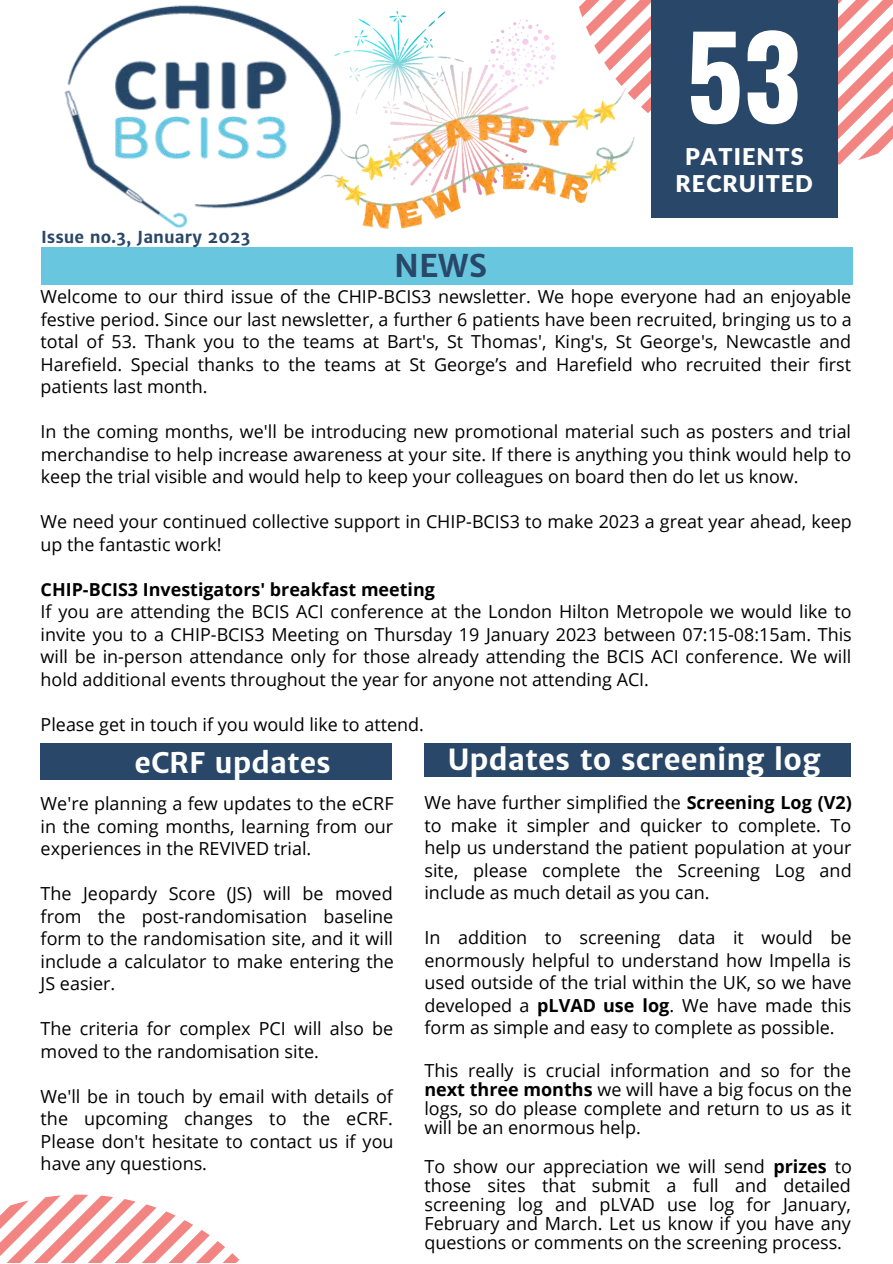
<style>
.page{position:relative;width:893px;height:1264px;background:#fff}
.page>*{position:absolute;margin:0;border:0;box-sizing:border-box;transform-origin:0 0}
.t1{font:700 112.2px "Oswald";color:#fff}
.t2{font:700 31.5px "Merriweather Sans";color:#294768}
.t3{font:700 29.25px "Merriweather Sans";color:#fff}
.t4{font:700 28.5px "Merriweather Sans";color:#fff}
.t5{font:900 23.25px/27px "Lato Latin";letter-spacing:.045em;color:#fff;text-align:center}
.t6{font:18px/22.5px "Open Sans";color:#000;text-align:justify}
.t7{font:17.85px/22.5px "Open Sans";color:#000;text-align:justify}
.t8{font:700 17.85px "Open Sans";color:#000}
.t9{font:700 16.65px "Merriweather Sans";color:#294768}
.s1{font-weight:700}
</style>
<div class="page">
<div style="left:41px;top:247px;width:811px;height:38px;background:#68c6df"></div>
<svg style="left:0;top:1194px;width:239px;height:68px"></svg>
<img style="left:419px;top:12px;width:136px;height:76px">
<svg style="left:579px;top:0;width:313px;height:168px"></svg>
<div style="left:651px;top:0;width:186px;height:217px;background:#294768"></div>
<img style="left:64px;top:5px;width:355px;height:223px">
<img style="left:320px;top:88px;width:314px;height:141px">
<div style="left:424px;top:743px;width:427px;height:34px;background:#294768"></div>
<div style="left:41px;top:743px;width:351px;height:36px;background:#294768"></div>
<p class="t9" style="left:41px;top:226px;width:211px">Issue no.3, January 2023</p>
<p class="t1" style="left:686px;top:-11px;width:116px">53</p>
<p class="t5" style="left:675px;top:144px;width:139px">PATIENTS<br>RECRUITED</p>
<h2 class="t2" style="left:394px;top:246px;width:94px">NEWS</h2>
<p class="t7" style="left:41px;top:285px;width:812px">Welcome to our third issue of the CHIP-BCIS3 newsletter. We hope everyone had an enjoyable festive period. Since our last newsletter, a further 6 patients have been recruited, bringing us to a total of 53. Thank you to the teams at Bart's, St Thomas', King's, St George's, Newcastle and Harefield. Special thanks to the teams at St George’s and Harefield who recruited their first patients last month.</p>
<p class="t7" style="left:41px;top:420px;width:812px">In the coming months, we'll be introducing new promotional material such as posters and trial merchandise to help increase awareness at your site. If there is anything you think would help to keep the trial visible and would help to keep your colleagues on board then do let us know.</p>
<p class="t7" style="left:41px;top:510px;width:812px">We need your continued collective support in CHIP-BCIS3 to make 2023 a great year ahead, keep up the fantastic work!</p>
<h4 class="t8" style="left:41px;top:576px;width:396px">CHIP-BCIS3 Investigators' breakfast meeting</h4>
<p class="t7" style="left:41px;top:600px;width:812px">If you are attending the BCIS ACI conference at the London Hilton Metropole we would like to invite you to a CHIP-BCIS3 Meeting on Thursday 19 January 2023 between 07:15-08:15am. This will be in-person attendance only for those already attending the BCIS ACI conference. We will hold additional events throughout the year for anyone not attending ACI.</p>
<p class="t7" style="left:41px;top:712px;width:384px">Please get in touch if you would like to attend.</p>
<p class="t4" style="left:134px;top:744px;width:198px">eCRF updates</p>
<p class="t3" style="left:448px;top:741px;width:374px">Updates to screening log</p>
<p class="t6" style="left:41px;top:792px;width:354px">We're planning a few updates to the eCRF in the coming months, learning from our experiences in the REVIVED trial.</p>
<p class="t6" style="left:41px;top:882px;width:355px">The Jeopardy Score (JS) will be moved from the post-randomisation baseline form to the randomisation site, and it will include a calculator to make entering the JS easier.</p>
<p class="t6" style="left:41px;top:1017px;width:354px">The criteria for complex PCI will also be moved to the randomisation site.</p>
<p class="t6" style="left:41px;top:1084px;width:354px">We'll be in touch by email with details of the upcoming changes to the eCRF.<br>Please don't hesitate to contact us if you have any questions.</p>
<p class="t6" style="left:424px;top:791px;width:429px">We have further simplified the <span class="s1">Screening Log (V2) </span>to make it simpler and quicker to complete. To help us understand the patient population at your site, please complete the Screening Log and include as much detail as you can.</p>
<p class="t6" style="left:424px;top:926px;width:428px">In addition to screening data it would be enormously helpful to understand how Impella is used outside of the trial within the UK, so we have developed a <span class="s1">pLVAD use log</span>. We have made this form as simple and easy to complete as possible.</p>
<p class="t6" style="left:424px;top:1060px;width:429px;line-height:19px">This really is crucial information and so for the <span class="s1">next three months</span> we will have a big focus on the logs, so do please complete and return to us as it will be an enormous help.</p>
<p class="t6" style="left:424px;top:1155px;width:429px;line-height:19px">To show our appreciation we will send <span class="s1">prizes</span> to those sites that submit a full and detailed screening log and pLVAD use log for January, February and March. Let us know if you have any questions or comments on the screening process.</p>
</div>
